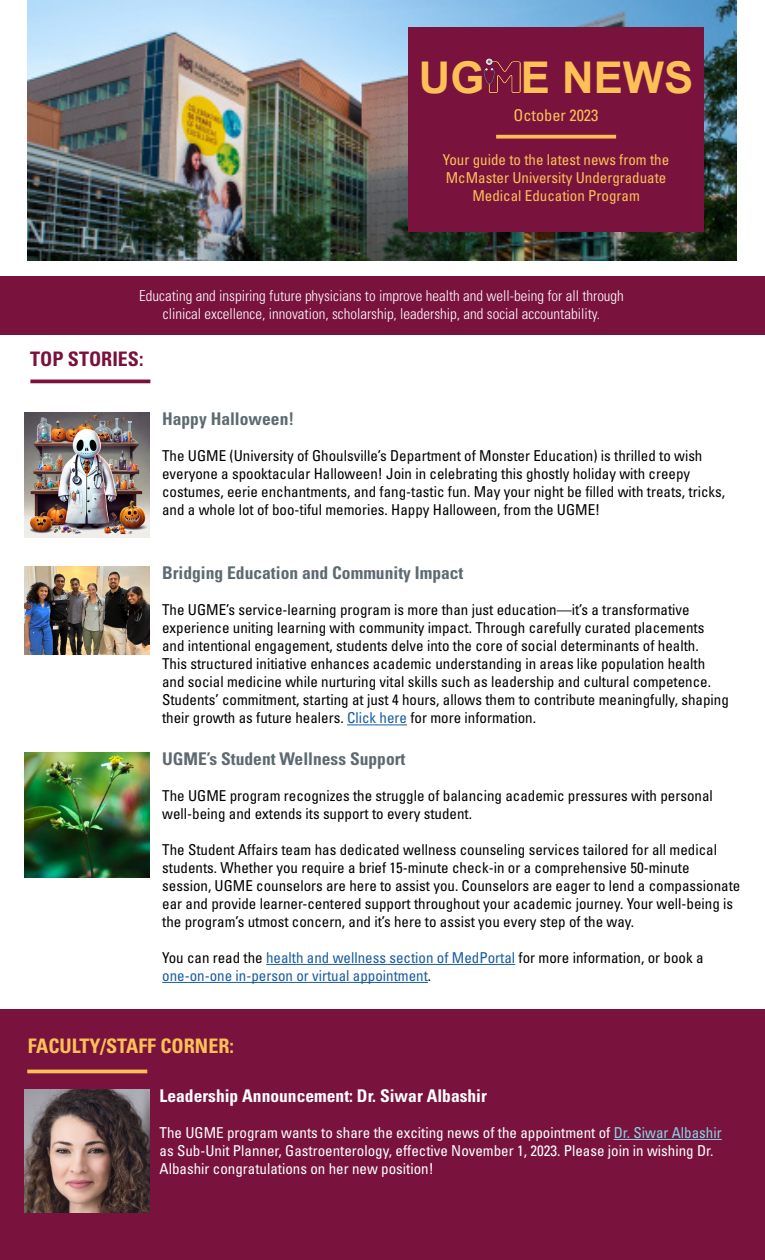
<style>
.page{position:relative;width:765px;height:1260px;background:#fff}
.page>*{position:absolute;margin:0;border:0;box-sizing:border-box;transform-origin:0 0}
.t1{font:700 43.75px "Arial";color:#fdc056}
.t2{font:700 condensed 20px "Univers LT Std";color:#fdc056}
.t3{font:700 condensed 20px "Univers LT Std";color:#7a113d}
.t4{font:700 condensed 17.5px "Univers LT Std";color:#5d6a71}
.t5{font:700 condensed 17.5px "Univers LT Std";color:#fff}
.t6{font:condensed 16.25px "Univers LT Std";color:#fdc056}
.t7{font:condensed 15px/18px "Univers LT Std";color:#000}
.t8{font:condensed 15px/18px "Univers LT Std";color:#fff}
.t9{font:300 condensed 15px/18px "Univers LT Std";color:#fff;text-align:center}
.t10{font:condensed 15px/18px "Univers LT Std";color:#175d9e}
.t11{font:condensed 15px/18px "Univers LT Std";color:#fdc056}
.s1{color:#7a113d}
.s2{color:#175d9e}
.s3{color:#000}
.s4{color:#8bd3e6}
</style>
<div class="page">
<div style="left:0;top:276px;width:765px;height:59px;background:#79133e"></div>
<img style="left:27px;top:0;width:710px;height:261px">
<div style="left:408px;top:28px;width:296px;height:204px;background:#79133e"></div>
<img style="left:484px;top:59px;width:37px;height:34px">
<svg style="left:496px;top:135px;width:120px;height:4px"></svg>
<hr style="left:30px;top:380px;width:120px;height:3px;background:#7a113d">
<hr style="left:347px;top:725px;width:60px;height:1px;background:#175d9e">
<img style="left:25px;top:567px;width:125px;height:87px">
<img style="left:25px;top:413px;width:125px;height:125px">
<hr style="left:266px;top:964px;width:249px;height:1px;background:#175d9e">
<hr style="left:162px;top:982px;width:266px;height:1px;background:#175d9e">
<img style="left:25px;top:752px;width:125px;height:125px">
<div style="left:0;top:1010px;width:765px;height:250px;background:#79133e"></div>
<hr style="left:27px;top:1070px;width:120px;height:3px;background:#fdc056">
<hr style="left:614px;top:1139px;width:108px;height:1px;background:#8bd3e6">
<img style="left:25px;top:1089px;width:124px;height:123px">
<p class="t1" style="left:419px;top:47px;width:276px">UG<span class="s1">M</span>E NEWS</p>
<p class="t6" style="left:514px;top:105px;width:86px">October 2023</p>
<p class="t11" style="left:443px;top:150px;width:228px">Your guide to the latest news from the<br>McMaster University Undergraduate</p>
<p class="t11" style="left:472px;top:186px;width:169px">Medical Education Program</p>
<p class="t9" style="left:139px;top:287px;width:486px">Educating and inspiring future physicians to improve health and well-being for all through clinical excellence, innovation, scholarship, leadership, and social accountability.</p>
<p class="t3" style="left:30px;top:347px;width:115px">TOP STORIES:</p>
<p class="t4" style="left:162px;top:408px;width:134px">Happy Halloween!</p>
<p class="t7" style="left:162px;top:447px;width:565px">The UGME (University of Ghoulsville’s Department of Monster Education) is thrilled to wish everyone a spooktacular Halloween! Join in celebrating this ghostly holiday with creepy costumes, eerie enchantments, and fang-tastic fun. May your night be filled with treats, tricks, and a whole lot of boo-tiful memories. Happy Halloween, from the UGME!</p>
<p class="t4" style="left:162px;top:562px;width:303px">Bridging Education and Community Impact</p>
<p class="t7" style="left:162px;top:601px;width:568px">The UGME’s service-learning program is more than just education—it’s a transformative experience uniting learning with community impact. Through carefully curated placements and intentional engagement, students delve into the core of social determinants of health.<br>This structured initiative enhances academic understanding in areas like population health and social medicine while nurturing vital skills such as leadership and cultural competence.<br>Students’ commitment, starting at just 4 hours, allows them to contribute meaningfully, shaping their growth as future healers. <span class="s2">Click here</span> for more information.</p>
<p class="t4" style="left:162px;top:748px;width:245px">UGME’s Student Wellness Support</p>
<p class="t7" style="left:162px;top:786px;width:552px">The UGME program recognizes the struggle of balancing academic pressures with personal well-being and extends its support to every student.</p>
<p class="t7" style="left:162px;top:840px;width:580px">The Student Affairs team has dedicated wellness counseling services tailored for all medical students. Whether you require a brief 15-minute check-in or a comprehensive 50-minute session, UGME counselors are here to assist you. Counselors are eager to lend a compassionate ear and provide learner-centered support throughout your academic journey. Your well-being is the program’s utmost concern, and it’s here to assist you every step of the way.</p>
<p class="t10" style="left:162px;top:948px;width:543px"><span class="s3">You can read the</span> health and wellness section of MedPortal <span class="s3">for more information, or book a </span>one-on-one in-person or virtual appointment<span class="s3">.</span></p>
<p class="t2" style="left:28px;top:1034px;width:208px">FACULTY/STAFF CORNER:</p>
<p class="t5" style="left:160px;top:1085px;width:329px">Leadership Announcement: Dr. Siwar Albashir</p>
<p class="t8" style="left:160px;top:1123px;width:564px">The UGME program wants to share the exciting news of the appointment of <span class="s4">Dr. Siwar Albashir </span>as Sub-Unit Planner, Gastroenterology, effective November 1, 2023. Please join in wishing Dr.<br>Albashir congratulations on her new position!</p>
</div>
